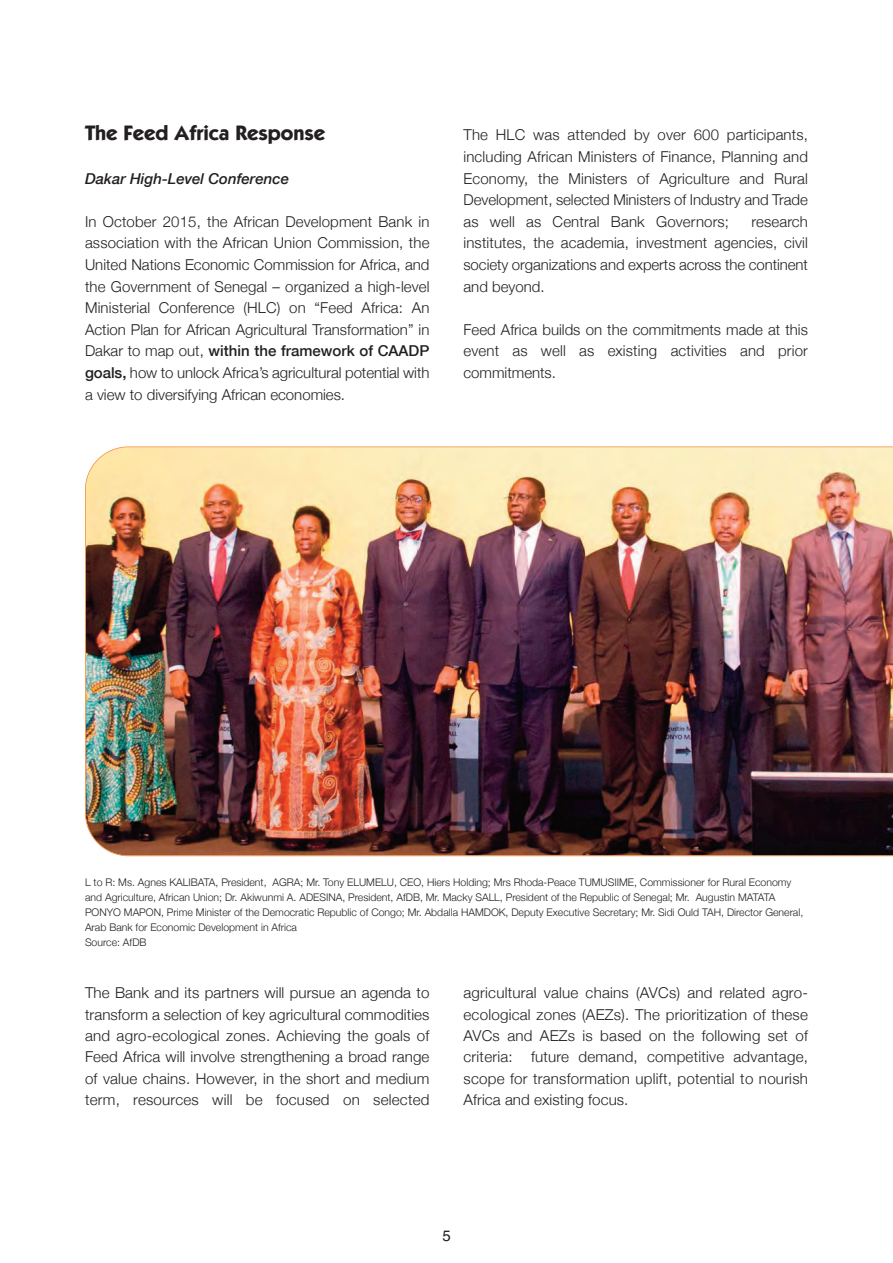
<style>
.page{position:relative;width:893px;height:1263px;background:#fff}
.page>*{position:absolute;margin:0;border:0;box-sizing:border-box;transform-origin:0 0}
.t1{font:700 21px "Kabel IT Cby BT";color:#231f20}
.t2{font:300 15px/21.6px "Helvetica Neue";letter-spacing:.005em;color:#231f20;text-align:justify}
.t3{font:italic 500 15px "Helvetica Neue LT";color:#231f20}
.t4{font:15px "Helvetica";color:#231f20}
.t5{font:300 10.5px/14.9px "Helvetica Neue";color:#231f20}
.s1{font-weight:500}
</style>
<div class="page">
<img style="left:85px;top:446px;width:808px;height:410px">
<h1 class="t1" style="left:85px;top:120px;width:242px">The Feed Africa Response</h1>
<p class="t3" style="left:85px;top:173px;width:205px">Dakar High-Level Conference</p>
<p class="t2" style="left:85px;top:210px;width:346px">In October 2015, the African Development Bank in association with the African Union Commission, the United Nations Economic Commission for Africa, and the Government of Senegal – organized a high-level Ministerial Conference (HLC) on “Feed Africa: An Action Plan for African Agricultural Transformation” in Dakar to map out, <span class="s1">within the framework of CAADP goals,</span> how to unlock Africa’s agricultural potential with a view to diversifying African economies.</p>
<p class="t2" style="left:463px;top:124px;width:346px">The HLC was attended by over 600 participants, including African Ministers of Finance, Planning and Economy, the Ministers of Agriculture and Rural Development, selected Ministers of Industry and Trade as well as Central Bank Governors;</p>
<p class="t2" style="left:463px;top:210px;width:346px;text-indent:288px">research institutes, the academia, investment agencies, civil society organizations and experts across the continent and beyond.</p>
<p class="t2" style="left:463px;top:318px;width:346px">Feed Africa builds on the commitments made at this event as well as existing activities and prior commitments.</p>
<p class="t5" style="left:85px;top:875px;width:720px">L to R: Ms. Agnes KALIBATA, President, AGRA; Mr. Tony ELUMELU, CEO, Hiers Holding; Mrs Rhoda-Peace TUMUSIIME, Commissioner for Rural Economy and Agriculture, African Union; Dr. Akiwunmi A. ADESINA, President, AfDB, Mr. Macky SALL, President of the Republic of Senegal; Mr. Augustin MATATA PONYO MAPON, Prime Minister of the Democratic Republic of Congo; Mr. Abdalla HAMDOK, Deputy Executive Secretary; Mr. Sidi Ould TAH, Director General, Arab Bank for Economic Development in Africa<br>Source: AfDB</p>
<p class="t2" style="left:85px;top:982px;width:346px">The Bank and its partners will pursue an agenda to transform a selection of key agricultural commodities and agro-ecological zones. Achieving the goals of Feed Africa will involve strengthening a broad range of value chains. However, in the short and medium term, resources will be focused on selected</p>
<p class="t2" style="left:463px;top:982px;width:346px">agricultural value chains (AVCs) and related agro&shy;ecological zones (AEZs). The prioritization of these AVCs and AEZs is based on the following set of criteria: future demand, competitive advantage, scope for transformation uplift, potential to nourish Africa and existing focus.</p>
<p class="t4" style="left:442px;top:1230px;width:10px">5</p>
</div>
